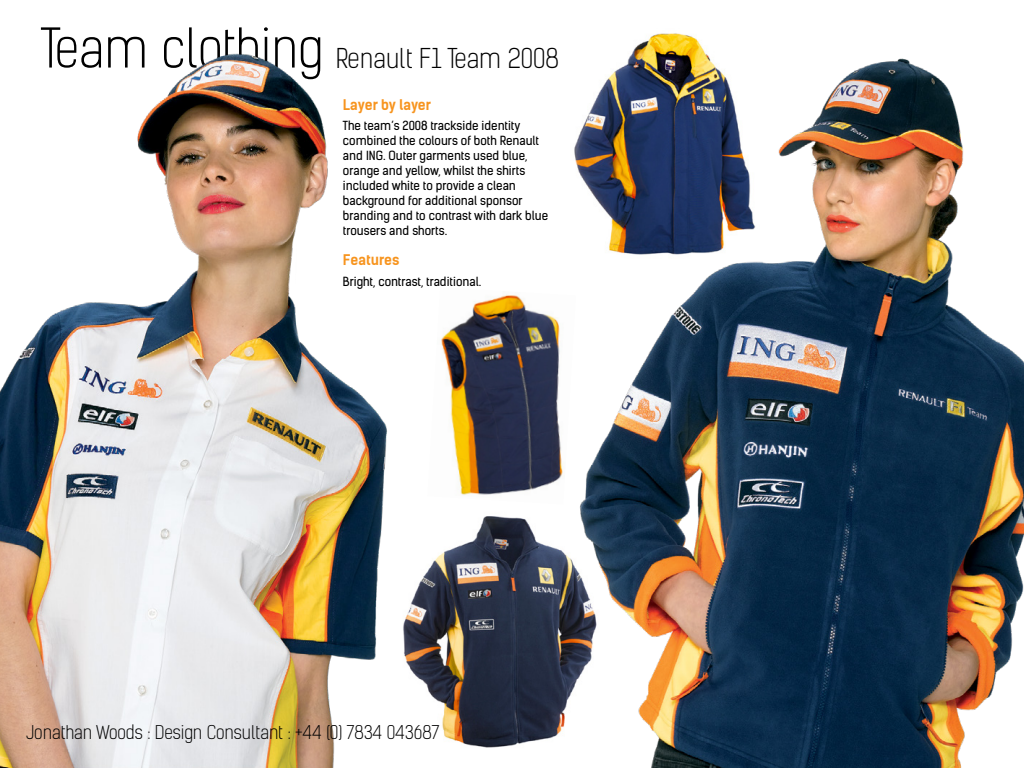
<style>
.page{position:relative;width:1024px;height:768px;background:#fff}
.page>*{position:absolute;margin:0;border:0;box-sizing:border-box;transform-origin:0 0}
.t1{font:300 26px "Kelson Sans";color:#000}
.t2{font:300 18px "Kelson Sans";color:#000}
.t3{font:700 14px "Kelson Sans";color:#f7941e}
.t4{font:12px/15px "Kelson Sans";color:#000}
.s1{font-size:52px}
</style>
<div class="page">
<img style="left:441px;top:294px;width:122px;height:201px">
<img style="left:415px;top:516px;width:152px;height:232px">
<img style="left:567px;top:58px;width:457px;height:710px">
<img style="left:0;top:53px;width:415px;height:715px">
<img style="left:571px;top:33px;width:189px;height:228px">
<h1 class="t1" style="left:41px;top:42px;width:520px"><span class="s1">Team clothing</span> Renault F1 Team 2008</h1>
<p class="t3" style="left:343px;top:96px;width:90px">Layer by layer</p>
<p class="t4" style="left:343px;top:118px;width:207px">The team’s 2008 trackside identity combined the colours of both Renault and ING. Outer garments used blue, orange and yellow, whilst the shirts included white to provide a clean background for additional sponsor branding and to contrast with dark blue trousers and shorts.</p>
<p class="t3" style="left:343px;top:252px;width:58px">Features</p>
<p class="t4" style="left:343px;top:274px;width:140px">Bright, contrast, traditional.</p>
<h2 class="t2" style="left:27px;top:722px;width:415px">Jonathan Woods : Design Consultant : +44 (0) 7834 043687</h2>
</div>
